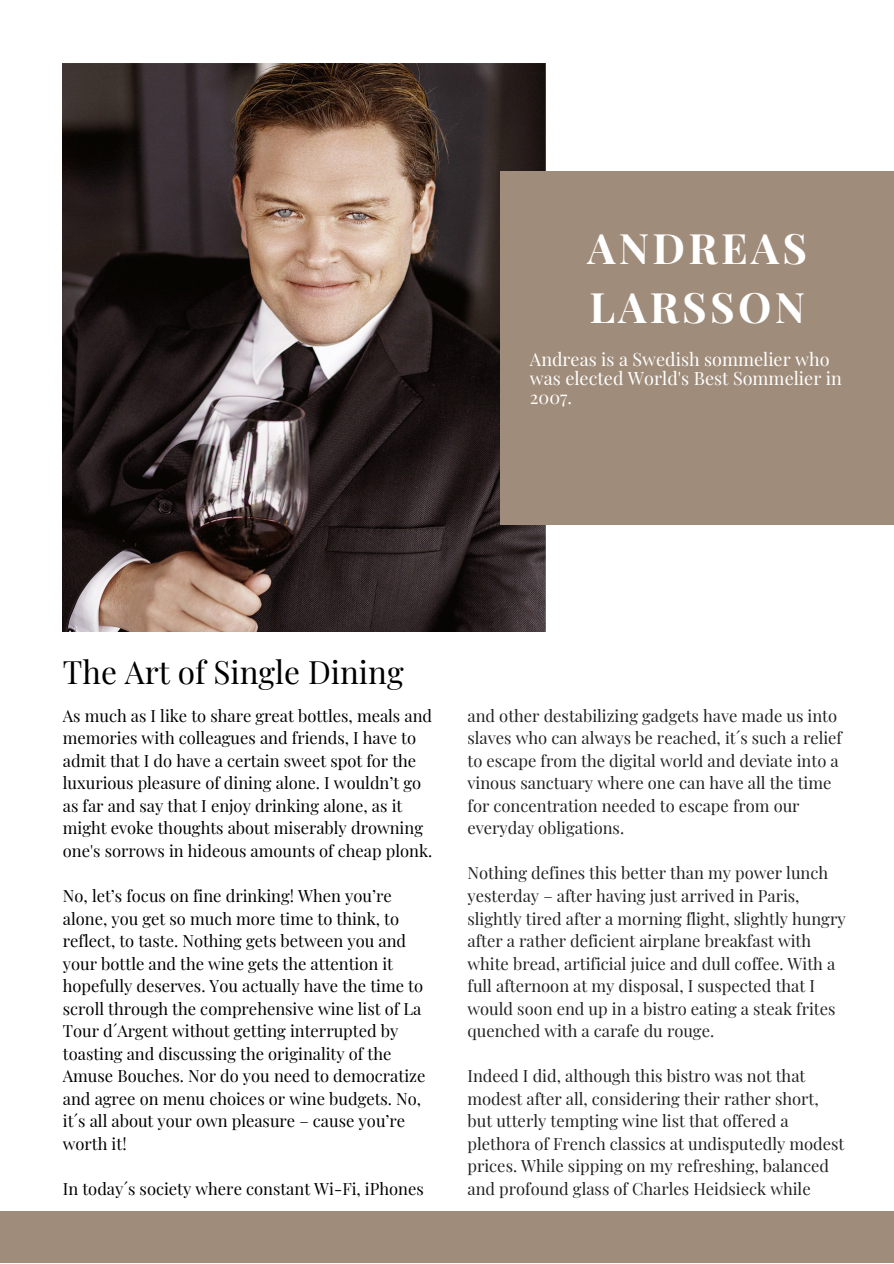
<style>
.page{position:relative;width:894px;height:1264px;background:#fff}
.page>*{position:absolute;margin:0;border:0;box-sizing:border-box;transform-origin:0 0}
.t1{font:700 42px/58.5px "Playfair Display";letter-spacing:.08em;color:#fff}
.t2{font:31.5px "Playfair Display";color:#000}
.t3{font:18px/19.2px "Playfair Display";color:#fff}
.t4{font:16.5px/22.5px "Playfair Display";color:#222}
.t5{font:16.5px/22.5px "Playfair Display";color:#000}
</style>
<div class="page">
<img style="left:63px;top:64px;width:482px;height:567px">
<div style="left:500px;top:171px;width:393px;height:353px;background:#a08c7a"></div>
<div style="left:0;top:1211px;width:893px;height:51px;background:#a08c7a"></div>
<h1 class="t1" style="left:587px;top:218px;width:221px">ANDREAS<br>LARSSON</h1>
<p class="t3" style="left:530px;top:349px;width:313px">Andreas is a Swedish sommelier who was elected World's Best Sommelier in<br>2007.</p>
<h2 class="t2" style="left:63px;top:650px;width:342px">The Art of Single Dining</h2>
<p class="t5" style="left:63px;top:703px;width:371px">As much as I like to share great bottles, meals and memories with colleagues and friends, I have to admit that I do have a certain sweet spot for the luxurious pleasure of dining alone. I wouldn’t go as far and say that I enjoy drinking alone, as it might evoke thoughts about miserably drowning one's sorrows in hideous amounts of cheap plonk.</p>
<p class="t5" style="left:63px;top:883px;width:364px">No, let’s focus on fine drinking! When you’re alone, you get so much more time to think, to reflect, to taste. Nothing gets between you and your bottle and the wine gets the attention it hopefully deserves. You actually have the time to scroll through the comprehensive wine list of La Tour d´Argent without getting interrupted by toasting and discussing the originality of the Amuse Bouches. Nor do you need to democratize and agree on menu choices or wine budgets. No, it´s all about your own pleasure – cause you’re worth it!</p>
<p class="t5" style="left:63px;top:1176px;width:362px">In today´s society where constant Wi-Fi, iPhones</p>
<p class="t4" style="left:467px;top:703px;width:376px">and other destabilizing gadgets have made us into slaves who can always be reached, it´s such a relief to escape from the digital world and deviate into a vinous sanctuary where one can have all the time for concentration needed to escape from our everyday obligations.</p>
<p class="t4" style="left:467px;top:861px;width:379px">Nothing defines this better than my power lunch yesterday – after having just arrived in Paris, slightly tired after a morning flight, slightly hungry after a rather deficient airplane breakfast with white bread, artificial juice and dull coffee. With a full afternoon at my disposal, I suspected that I would soon end up in a bistro eating a steak frites quenched with a carafe du rouge.</p>
<p class="t4" style="left:467px;top:1064px;width:378px">Indeed I did, although this bistro was not that modest after all, considering their rather short, but utterly tempting wine list that offered a plethora of French classics at undisputedly modest prices. While sipping on my refreshing, balanced and profound glass of Charles Heidsieck while</p>
</div>
